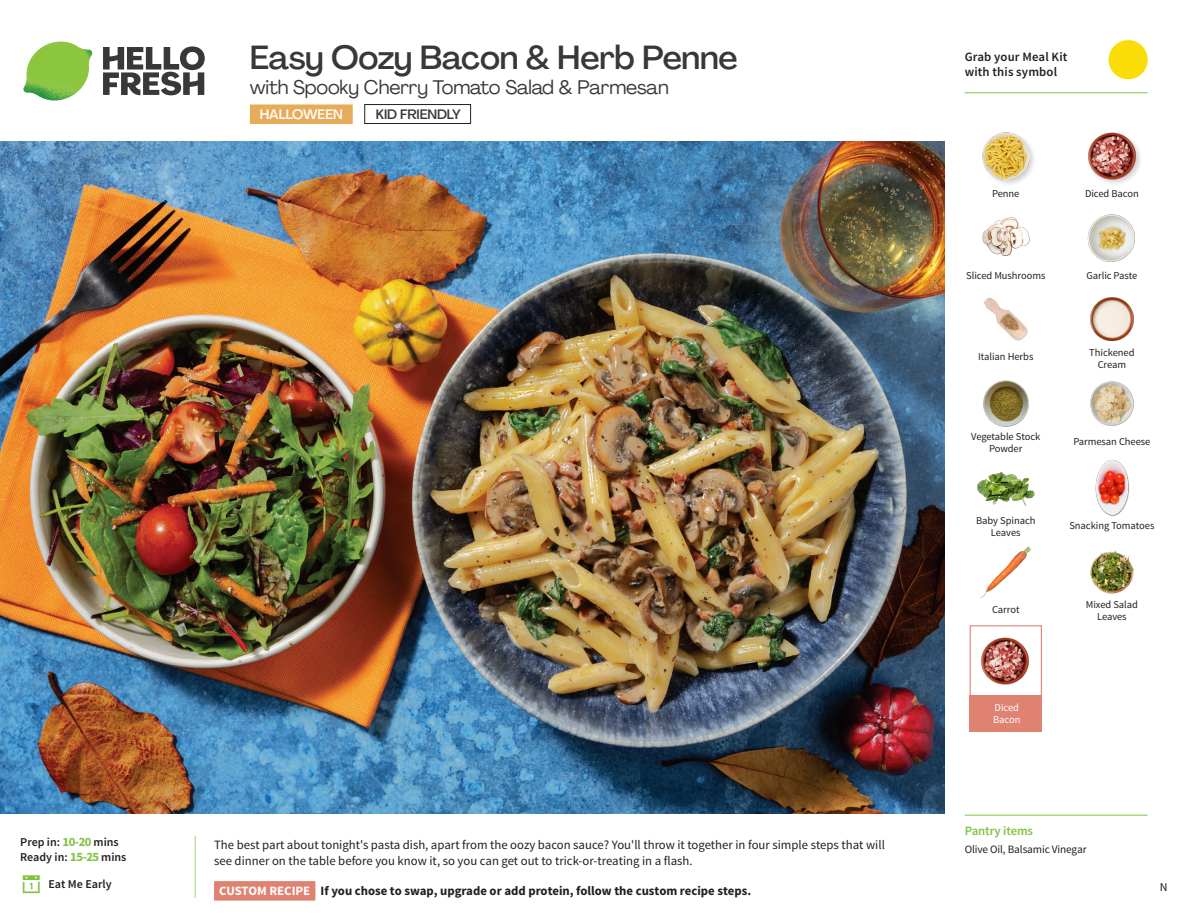
<style>
.page{position:relative;width:1188px;height:918px;background:#fff}
.page>*{position:absolute;margin:0;border:0;box-sizing:border-box;transform-origin:0 0}
._15_Titel_UK{font:500 33px "Agrandir";letter-spacing:-.01em;color:#383839}
._15_Titel_UK-2{font:19.5px "Agrandir";letter-spacing:-.01em;color:#383839}
.t1{font:500 13.5px "Agrandir";letter-spacing:-.01em;color:#383839}
.t2{font:500 13.5px "Agrandir";color:#fff}
.Step_6_Text_AU{font:12.75px/16.5px "Source Sans Pro";color:#231f20}
.Step_6_Text_AU-2{font:700 12.75px "Source Sans Pro";color:#231f20}
.t3{font:600 12.75px/15px "Source Sans Pro";letter-spacing:.01em;color:#231f20}
._04_Headers_Front{font:600 12.75px "Source Sans Pro";letter-spacing:-.01em;color:#81c340}
._04_Intro{font:600 12px "Source Sans Pro";color:#231f20}
.t4{font:12px "Source Sans Pro";color:#231f20}
._05_Pantry{font:11.25px "Source Sans Pro";letter-spacing:-.01em;color:#231f20}
._18_FRONT_ingredient{font:10.5px/12px "Source Sans Pro";letter-spacing:-.005em;color:#231f20;text-align:center}
._18_FRONT_ingredient-2{font:10.5px/12px "Source Sans Pro";letter-spacing:-.005em;color:#fff}
.s1{font-weight:700;font-size:12.75px;color:#81c340}
.s2{color:#fff}
</style>
<div class="page">
<svg style="left:103px;top:46px;width:102px;height:49px"></svg>
<img style="left:23px;top:42px;width:69px;height:59px">
<svg style="left:194px;top:835px;width:122px;height:66px"></svg>
<img style="left:0;top:142px;width:945px;height:672px">
<div style="left:250px;top:105px;width:103px;height:19px;background:#e6ac5a"></div>
<div style="left:365px;top:104px;width:106px;height:20px;border:1px solid #231f20"></div>
<img style="left:1090px;top:297px;width:44px;height:45px">
<img style="left:1090px;top:381px;width:44px;height:45px">
<img style="left:983px;top:380px;width:46px;height:47px">
<img style="left:977px;top:472px;width:57px;height:34px">
<img style="left:1090px;top:550px;width:44px;height:44px">
<img style="left:980px;top:546px;width:52px;height:52px">
<img style="left:984px;top:297px;width:44px;height:44px">
<img style="left:982px;top:217px;width:48px;height:39px">
<img style="left:1087px;top:214px;width:48px;height:48px">
<div style="left:982px;top:131px;width:54px;height:56px;background:#231f20;opacity:.2"></div>
<img style="left:982px;top:132px;width:47px;height:47px">
<div style="left:1087px;top:132px;width:56px;height:54px;background:#231f20;opacity:.2"></div>
<img style="left:1087px;top:132px;width:50px;height:49px">
<img style="left:1095px;top:459px;width:35px;height:57px">
<div style="left:970px;top:625px;width:72px;height:73px;border:1px solid #df8272"></div>
<div style="left:970px;top:695px;width:72px;height:37px;background:#df8272"></div>
<img style="left:981px;top:637px;width:48px;height:48px">
<hr style="left:965px;top:815px;width:183px;height:1px;background:#81c340">
<svg style="left:1091px;top:40px;width:57px;height:54px"></svg>
<hr style="left:965px;top:92px;width:183px;height:1px;background:#81c340">
<p class="_04_Intro" style="left:20px;top:835px;width:100px">Prep in: <span class="s1">10-20</span> mins</p>
<p class="_04_Intro" style="left:20px;top:850px;width:108px">Ready in: <span class="s1">15-25</span> mins</p>
<p class="_04_Intro" style="left:48px;top:876px;width:65px">Eat Me Early</p>
<p class="_15_Titel_UK" style="left:250px;top:37px;width:489px">Easy Oozy Bacon &amp; Herb Penne</p>
<p class="_15_Titel_UK-2" style="left:250px;top:75px;width:420px">with Spooky Cherry Tomato Salad &amp; Parmesan</p>
<p class="t2" style="left:260px;top:106px;width:85px">HALLOWEEN</p>
<p class="t1" style="left:376px;top:106px;width:86px">KID FRIENDLY</p>
<p class="Step_6_Text_AU" style="left:214px;top:837px;width:672px">The best part about tonight's pasta dish, apart from the oozy bacon sauce? You'll throw it together in four simple steps that will see dinner on the table before you know it, so you can get out to trick-or-treating in a flash.</p>
<p class="Step_6_Text_AU-2" style="left:219px;top:882px;width:533px"><span class="s2">CUSTOM RECIPE</span> If you chose to swap, upgrade or add protein, follow the custom recipe steps.</p>
<p class="t3" style="left:965px;top:50px;width:104px">Grab your Meal Kit with this symbol</p>
<p class="_18_FRONT_ingredient" style="left:992px;top:188px;width:29px">Penne</p>
<p class="_18_FRONT_ingredient" style="left:1085px;top:188px;width:55px">Diced Bacon</p>
<p class="_18_FRONT_ingredient" style="left:966px;top:270px;width:81px">Sliced Mushrooms</p>
<p class="_18_FRONT_ingredient" style="left:1086px;top:270px;width:53px">Garlic Paste</p>
<p class="_18_FRONT_ingredient" style="left:978px;top:351px;width:57px">Italian Herbs</p>
<p class="_18_FRONT_ingredient" style="left:1089px;top:346px;width:47px">Thickened<br>Cream</p>
<p class="_18_FRONT_ingredient" style="left:971px;top:431px;width:71px">Vegetable Stock<br>Powder</p>
<p class="_18_FRONT_ingredient" style="left:1073px;top:435px;width:79px">Parmesan Cheese</p>
<p class="_18_FRONT_ingredient" style="left:976px;top:515px;width:61px">Baby Spinach<br>Leaves</p>
<p class="_18_FRONT_ingredient" style="left:1069px;top:519px;width:87px">Snacking Tomatoes</p>
<p class="_18_FRONT_ingredient" style="left:992px;top:604px;width:29px">Carrot</p>
<p class="_18_FRONT_ingredient" style="left:1086px;top:599px;width:54px">Mixed Salad<br>Leaves</p>
<p class="_18_FRONT_ingredient-2" style="left:993px;top:702px;width:29px">Diced<br>Bacon</p>
<p class="_04_Headers_Front" style="left:965px;top:822px;width:70px">Pantry items</p>
<p class="_05_Pantry" style="left:965px;top:842px;width:123px">Olive Oil, Balsamic Vinegar</p>
<p class="t4" style="left:1160px;top:879px;width:9px">N</p>
</div>
